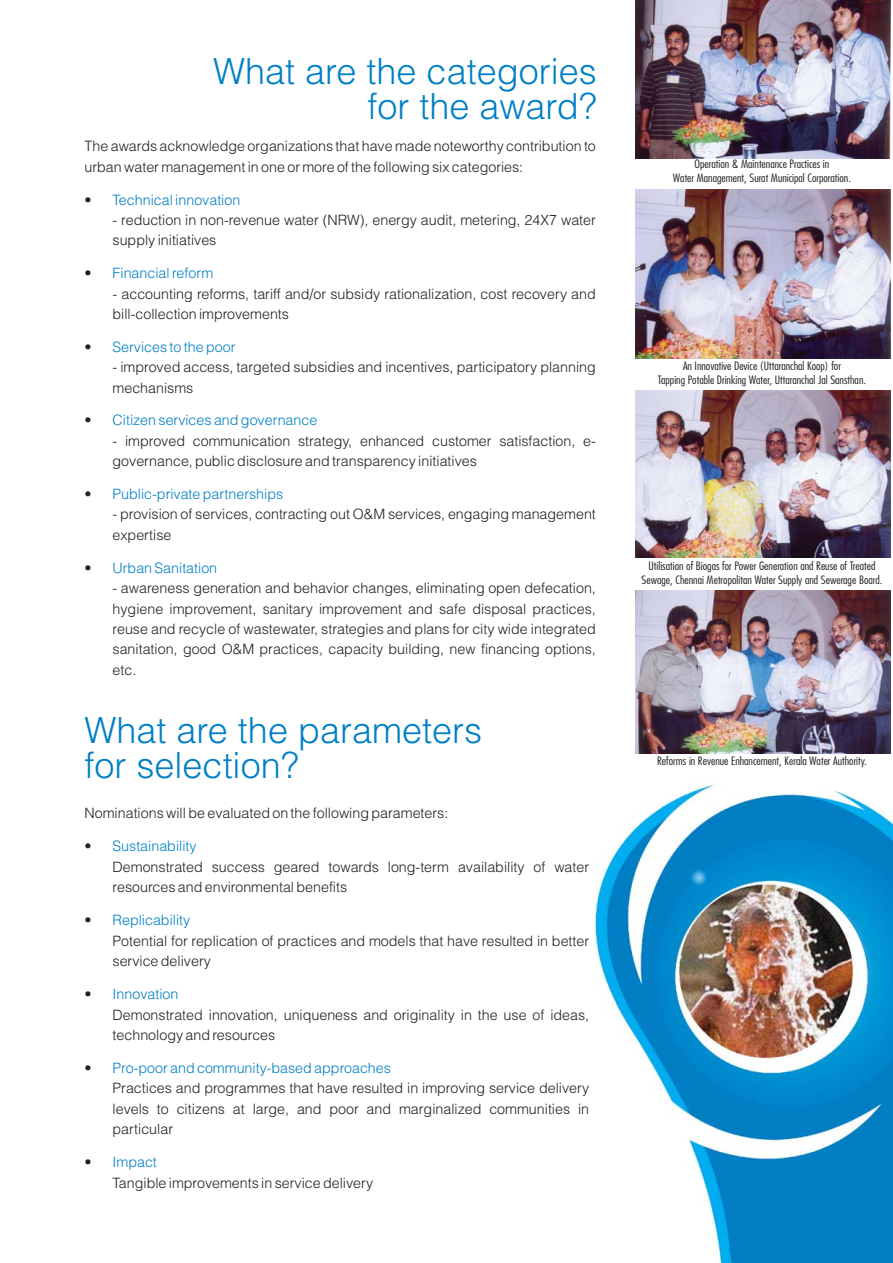
<style>
.page{position:relative;width:893px;height:1263px;background:#fff}
.page>*{position:absolute;margin:0;border:0;box-sizing:border-box;transform-origin:0 0}
.t1{font:36px/34.2px "Switzerland Light Plain";color:#007fc5;text-align:right}
.t2{font:14.25px/20.4px "Switzerland Light Plain";color:#231f20}
.t3{font:14.25px "Switzerland Light Plain";color:#007fc5}
.t4{font:11.25px/13.6px "Fujiyama Light Plain";color:#231f20;text-align:center;scale:1.11 1}
</style>
<div class="page">
<img style="left:594px;top:747px;width:299px;height:516px">
<img style="left:636px;top:0;width:254px;height:158px">
<img style="left:636px;top:190px;width:255px;height:168px">
<img style="left:636px;top:390px;width:255px;height:167px">
<img style="left:636px;top:590px;width:255px;height:164px">
<p class="t1" style="left:213px;top:58px;width:385px">What are the categories for the award?</p>
<p class="t2" style="left:85px;top:137px;width:513px">The awards acknowledge organizations that have made noteworthy contribution to urban water management in one or more of the following six categories:</p>
<p class="t2" style="left:85px;top:191px;width:9px">·</p>
<p class="t2" style="left:113px;top:211px;width:485px">- reduction in non-revenue water (NRW), energy audit, metering, 24X7 water supply initiatives</p>
<p class="t2" style="left:85px;top:264px;width:9px">·</p>
<p class="t2" style="left:113px;top:285px;width:485px">- accounting reforms, tariff and/or subsidy rationalization, cost recovery and bill-collection improvements</p>
<p class="t2" style="left:85px;top:338px;width:9px">·</p>
<p class="t2" style="left:113px;top:358px;width:485px">- improved access, targeted subsidies and incentives, participatory planning mechanisms</p>
<p class="t2" style="left:85px;top:412px;width:9px">·</p>
<p class="t2" style="left:113px;top:432px;width:485px">- improved communication strategy, enhanced customer satisfaction, e&shy;governance, public disclosure and transparency initiatives</p>
<p class="t2" style="left:85px;top:485px;width:9px">·</p>
<p class="t2" style="left:113px;top:506px;width:485px">- provision of services, contracting out O&amp;M services, engaging management expertise</p>
<p class="t2" style="left:85px;top:559px;width:9px">·</p>
<p class="t2" style="left:113px;top:579px;width:485px;text-align:justify">- awareness generation and behavior changes, eliminating open defecation, hygiene improvement, sanitary improvement and safe disposal practices, reuse and recycle of wastewater, strategies and plans for city wide integrated sanitation, good O&amp;M practices, capacity building, new financing options, etc.</p>
<p class="t3" style="left:113px;top:194px;width:129px">Technical innovation</p>
<p class="t3" style="left:113px;top:268px;width:102px">Financial reform</p>
<p class="t3" style="left:113px;top:341px;width:124px">Services to the poor</p>
<p class="t3" style="left:113px;top:415px;width:206px">Citizen services and governance</p>
<p class="t3" style="left:113px;top:489px;width:172px">Public-private partnerships</p>
<p class="t3" style="left:113px;top:562px;width:106px">Urban Sanitation</p>
<p class="t1" style="left:85px;top:717px;width:399px;text-align:left">What are the parameters for selection?</p>
<p class="t2" style="left:85px;top:804px;width:365px">Nominations will be evaluated on the following parameters:</p>
<p class="t2" style="left:85px;top:837px;width:9px">·</p>
<p class="t2" style="left:113px;top:858px;width:478px">Demonstrated success geared towards long-term availability of water resources and environmental benefits</p>
<p class="t2" style="left:85px;top:911px;width:9px">·</p>
<p class="t2" style="left:113px;top:932px;width:478px">Potential for replication of practices and models that have resulted in better service delivery</p>
<p class="t2" style="left:85px;top:985px;width:9px">·</p>
<p class="t2" style="left:113px;top:1006px;width:478px">Demonstrated innovation, uniqueness and originality in the use of ideas, technology and resources</p>
<p class="t2" style="left:85px;top:1059px;width:9px">·</p>
<p class="t2" style="left:113px;top:1079px;width:478px;text-align:justify">Practices and programmes that have resulted in improving service delivery levels to citizens at large, and poor and marginalized communities in particular</p>
<p class="t2" style="left:85px;top:1153px;width:9px">·</p>
<p class="t2" style="left:113px;top:1174px;width:262px">Tangible improvements in service delivery</p>
<p class="t3" style="left:113px;top:841px;width:86px">Sustainability</p>
<p class="t3" style="left:113px;top:915px;width:79px">Replicability</p>
<p class="t3" style="left:113px;top:989px;width:67px">Innovation</p>
<p class="t3" style="left:113px;top:1062px;width:280px">Pro-poor and community-based approaches</p>
<p class="t3" style="left:113px;top:1157px;width:46px">Impact</p>
<p class="t4" style="left:673px;top:158px;width:162px">Operation &amp; Maintenance Practices in<br>Water Management, Surat Municipal Corporation.</p>
<p class="t4" style="left:658px;top:360px;width:189px">An Innovative Device (Uttaranchal Koop) for<br>Tapping Potable Drinking Water, Uttaranchal Jal Sansthan.</p>
<p class="t4" style="left:642px;top:560px;width:218px">Utilisation of Biogas for Power Generation and Reuse of Treated<br>Sewage, Chennai Metropolitan Water Supply and Sewerage Board.</p>
<p class="t4" style="left:657px;top:755px;width:190px">Reforms in Revenue Enhancement, Kerala Water Authority.</p>
</div>
